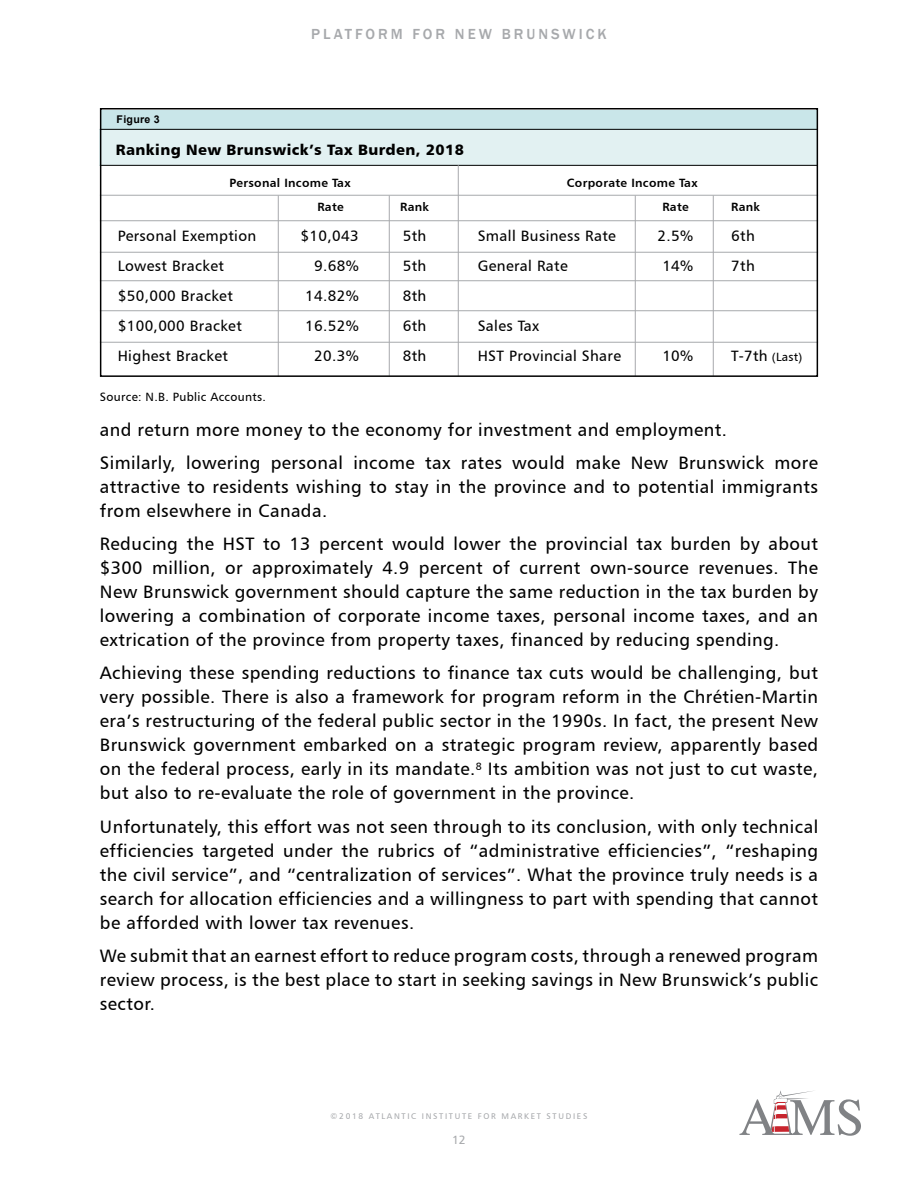
<style>
.page{position:relative;width:918px;height:1188px;background:#fff}
.page>*{position:absolute;margin:0;border:0;box-sizing:border-box;transform-origin:0 0}
.t1{font:18px/24px "Humanist 777 BT Roman B";letter-spacing:.025em;color:#000;text-align:justify}
.t2{font:15px "Humanist 777 BT Roman B";letter-spacing:.025em;color:#000}
.t3{font:15px "Humanist 777 BT Black B";letter-spacing:.025em;color:#000}
.t4{font:500 15px "Franklin Gothic";letter-spacing:.2em;color:#a7a9ac}
.t5{font:12px "Humanist 777 BT Bold B";letter-spacing:.025em;color:#000}
.t6{font:12px "Humanist 777 BT Roman B";letter-spacing:.025em;color:#000}
.t7{font:12px "Humanist 777 BT Roman B";color:#a7a9ac}
.t8{font:700 10.65px "Arial";letter-spacing:.025em;color:#000}
.t9{font:8.25px "Humanist 777 BT Roman B";letter-spacing:.2em;color:#a7a9ac}
.s1{font-size:15px}
</style>
<div class="page">
<svg style="left:739px;top:1090px;width:122px;height:46px"></svg>
<hr style="left:100px;top:195px;width:718px;height:1px;background:#a7a9ac">
<hr style="left:100px;top:220px;width:718px;height:1px;background:#a7a9ac">
<hr style="left:100px;top:252px;width:718px;height:1px;background:#a7a9ac">
<hr style="left:100px;top:280px;width:718px;height:1px;background:#a7a9ac">
<hr style="left:100px;top:310px;width:718px;height:1px;background:#a7a9ac">
<hr style="left:100px;top:342px;width:718px;height:1px;background:#a7a9ac">
<hr style="left:278px;top:195px;width:1px;height:182px;background:#a7a9ac">
<hr style="left:389px;top:195px;width:1px;height:181px;background:#a7a9ac">
<hr style="left:635px;top:195px;width:1px;height:181px;background:#a7a9ac">
<div style="left:100px;top:129px;width:718px;height:37px;background:#e2f1f2"></div>
<div style="left:100px;top:110px;width:717px;height:19px;background:#c9e6e9"></div>
<hr style="left:100px;top:129px;width:717px;height:1px;background:#000">
<hr style="left:100px;top:165px;width:717px;height:1px;background:#000">
<hr style="left:713px;top:195px;width:1px;height:181px;background:#a7a9ac">
<hr style="left:458px;top:165px;width:1px;height:211px;background:#a7a9ac">
<div style="left:100px;top:108px;width:718px;height:269px;border:2px solid #000"></div>
<p class="t8" style="left:117px;top:111px;width:45px">Figure 3</p>
<p class="t4" style="left:311px;top:24px;width:297px">PLATFORM FOR NEW BRUNSWICK</p>
<p class="t3" style="left:116px;top:140px;width:350px">Ranking New Brunswick’s Tax Burden, 2018</p>
<p class="t5" style="left:230px;top:176px;width:122px">Personal Income Tax</p>
<p class="t5" style="left:567px;top:176px;width:132px">Corporate Income Tax</p>
<p class="t5" style="left:317px;top:200px;width:28px">Rate</p>
<p class="t5" style="left:400px;top:200px;width:30px">Rank</p>
<p class="t5" style="left:662px;top:200px;width:28px">Rate</p>
<p class="t5" style="left:731px;top:200px;width:30px">Rank</p>
<p class="t2" style="left:118px;top:227px;width:140px">Personal Exemption</p>
<p class="t2" style="left:301px;top:227px;width:60px">$10,043</p>
<p class="t2" style="left:403px;top:227px;width:25px">5th</p>
<p class="t2" style="left:478px;top:227px;width:140px">Small Business Rate</p>
<p class="t2" style="left:658px;top:227px;width:37px">2.5%</p>
<p class="t2" style="left:731px;top:227px;width:25px">6th</p>
<p class="t2" style="left:118px;top:257px;width:108px">Lowest Bracket</p>
<p class="t2" style="left:314px;top:257px;width:46px">9.68%</p>
<p class="t2" style="left:403px;top:257px;width:25px">5th</p>
<p class="t2" style="left:478px;top:257px;width:92px">General Rate</p>
<p class="t2" style="left:662px;top:257px;width:32px">14%</p>
<p class="t2" style="left:731px;top:257px;width:25px">7th</p>
<p class="t2" style="left:118px;top:287px;width:117px">$50,000 Bracket</p>
<p class="t2" style="left:305px;top:287px;width:55px">14.82%</p>
<p class="t2" style="left:403px;top:287px;width:25px">8th</p>
<p class="t2" style="left:118px;top:317px;width:126px">$100,000 Bracket</p>
<p class="t2" style="left:305px;top:317px;width:55px">16.52%</p>
<p class="t2" style="left:403px;top:317px;width:25px">6th</p>
<p class="t2" style="left:478px;top:317px;width:63px">Sales Tax</p>
<p class="t2" style="left:118px;top:347px;width:112px">Highest Bracket</p>
<p class="t2" style="left:314px;top:347px;width:46px">20.3%</p>
<p class="t2" style="left:403px;top:347px;width:25px">8th</p>
<p class="t2" style="left:478px;top:347px;width:145px">HST Provincial Share</p>
<p class="t2" style="left:662px;top:347px;width:32px">10%</p>
<p class="t6" style="left:731px;top:350px;width:73px"><span class="s1">T-7th</span> (Last)</p>
<p class="t6" style="left:100px;top:390px;width:168px">Source: N.B. Public Accounts.</p>
<p class="t1" style="left:100px;top:413px;width:720px;line-height:33.2px">and return more money to the economy for investment and employment.<br>Similarly, lowering personal income tax rates would make New Brunswick more</p>
<p class="t1" style="left:100px;top:475px;width:720px">attractive to residents wishing to stay in the province and to potential immigrants from elsewhere in Canada.</p>
<p class="t1" style="left:100px;top:532px;width:720px">Reducing the HST to 13 percent would lower the provincial tax burden by about $300 million, or approximately 4.9 percent of current own-source revenues. The New Brunswick government should capture the same reduction in the tax burden by lowering a combination of corporate income taxes, personal income taxes, and an extrication of the province from property taxes, financed by reducing spending.</p>
<p class="t1" style="left:100px;top:661px;width:720px">Achieving these spending reductions to finance tax cuts would be challenging, but very possible. There is also a framework for program reform in the Chrétien-Martin era’s restructuring of the federal public sector in the 1990s. In fact, the present New Brunswick government embarked on a strategic program review, apparently based on the federal process, early in its mandate.<sup>8</sup> Its ambition was not just to cut waste, but also to re-evaluate the role of government in the province.</p>
<p class="t1" style="left:100px;top:814px;width:720px">Unfortunately, this effort was not seen through to its conclusion, with only technical efficiencies targeted under the rubrics of “administrative efficiencies”, “reshaping the civil service”, and “centralization of services”. What the province truly needs is a search for allocation efficiencies and a willingness to part with spending that cannot be afforded with lower tax revenues.</p>
<p class="t1" style="left:100px;top:943px;width:720px">We submit that an earnest effort to reduce program costs, through a renewed program review process, is the best place to start in seeking savings in New Brunswick’s public sector.</p>
<p class="t9" style="left:331px;top:1111px;width:258px">©2018 ATLANTIC INSTITUTE FOR MARKET STUDIES</p>
<p class="t7" style="left:452px;top:1133px;width:15px">12</p>
</div>
